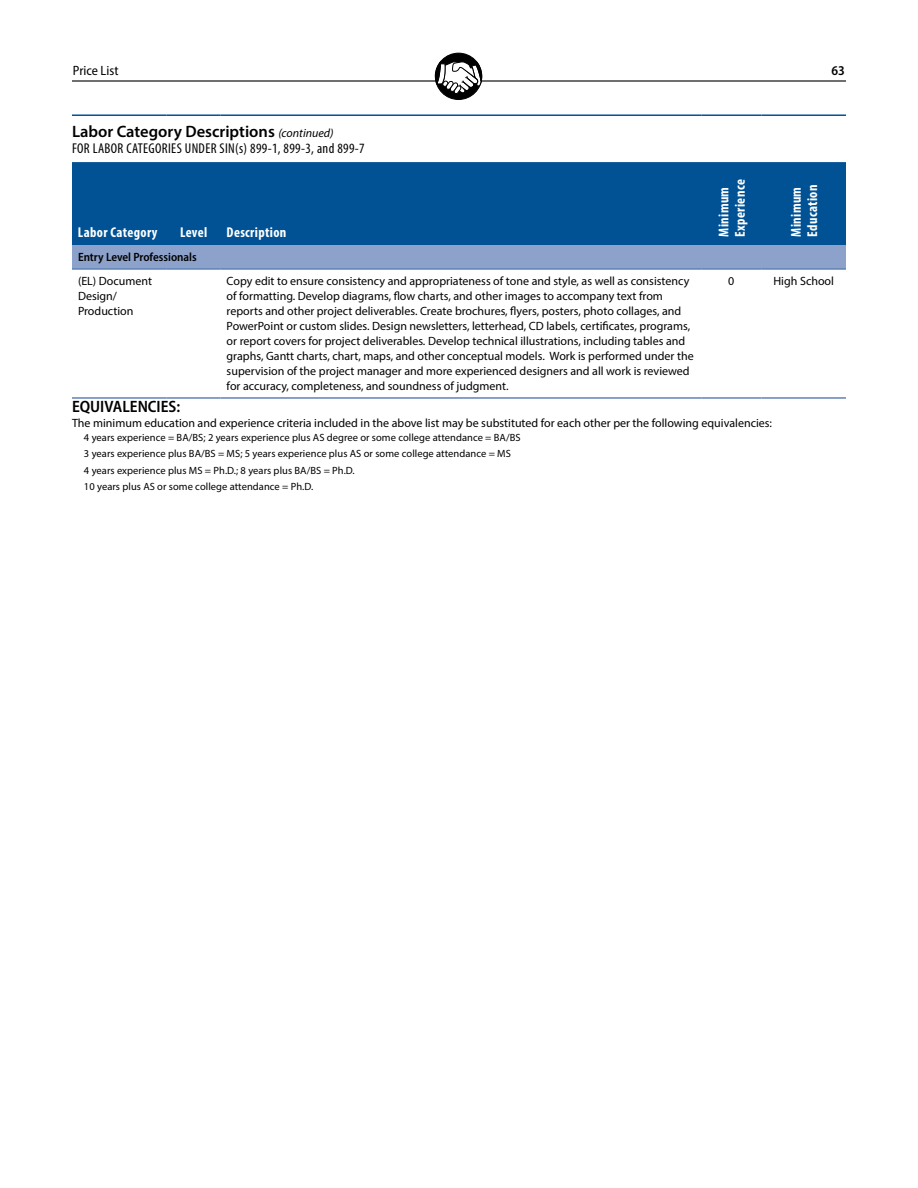
<style>
.page{position:relative;width:918px;height:1188px;background:#fff}
.page>*{position:absolute;margin:0;border:0;box-sizing:border-box;transform-origin:0 0}
.t1{font:600 16.5px "Myriad Pro";color:#000}
.t2{font:600 semi-condensed 16.5px "Myriad Pro";color:#000}
.t3{font:700 condensed 14.25px/16.5px "Myriad Pro";letter-spacing:.025em;color:#fff}
.t4{font:condensed 14.25px "Myriad Pro";letter-spacing:.025em;color:#000}
.t5{font:semi-condensed 13.5px "Myriad Pro";color:#000}
.t6{font:600 semi-condensed 13.5px "Myriad Pro";color:#000}
.t7{font:12px/15px "Myriad Pro";color:#000}
.t8{font:600 semi-condensed 12px "Myriad Pro";color:#000}
.t9{font:10.5px/16.5px "Myriad Pro";letter-spacing:.005em;color:#000}
.s1{font-weight:400;font-style:italic;font-size:12px}
</style>
<div class="page">
<hr style="left:72px;top:80px;width:774px;height:2px;background:#000">
<div style="left:435px;top:53px;width:47px;height:47px;background:#000;border-radius:50%"></div>
<div style="left:435px;top:53px;width:47px;height:47px;border:1px solid #000;border-radius:50%"></div>
<svg style="left:435px;top:61px;width:47px;height:33px"></svg>
<div style="left:72px;top:162px;width:774px;height:84px;background:#005295"></div>
<div style="left:72px;top:246px;width:774px;height:23px;background:#8ca2cb"></div>
<hr style="left:72px;top:114px;width:95px;height:2px;background:#005295">
<hr style="left:167px;top:114px;width:54px;height:2px;background:#005295">
<hr style="left:221px;top:114px;width:480px;height:2px;background:#005295">
<hr style="left:701px;top:114px;width:60px;height:2px;background:#005295">
<hr style="left:761px;top:114px;width:85px;height:2px;background:#005295">
<hr style="left:72px;top:268px;width:95px;height:2px;background:#6082b6">
<hr style="left:167px;top:268px;width:54px;height:2px;background:#6082b6">
<hr style="left:221px;top:268px;width:480px;height:2px;background:#6082b6">
<hr style="left:701px;top:268px;width:60px;height:2px;background:#6082b6">
<hr style="left:761px;top:268px;width:85px;height:2px;background:#6082b6">
<hr style="left:72px;top:397px;width:95px;height:2px;background:#6082b6">
<hr style="left:167px;top:397px;width:54px;height:2px;background:#6082b6">
<hr style="left:221px;top:397px;width:480px;height:2px;background:#6082b6">
<hr style="left:701px;top:397px;width:60px;height:2px;background:#6082b6">
<hr style="left:761px;top:397px;width:85px;height:2px;background:#6082b6">
<p class="t5" style="left:73px;top:62px;width:47px">Price List</p>
<p class="t6" style="left:832px;top:62px;width:15px">63</p>
<h1 class="t1" style="left:72px;top:121px;width:263px">Labor Category Descriptions <span class="s1">(continued)</span></h1>
<p class="t4" style="left:72px;top:140px;width:294px">FOR LABOR CATEGORIES UNDER SIN(s) 899-1, 899-3, and 899-7</p>
<p class="t3" style="left:78px;top:223px;width:81px">Labor Category</p>
<p class="t3" style="left:180px;top:223px;width:29px">Level</p>
<p class="t3" style="left:227px;top:223px;width:61px">Description</p>
<p class="t3" style="left:715px;top:237px;width:59px;rotate:-90deg">Minimum<br>Experience</p>
<p class="t3" style="left:787px;top:237px;width:54px;rotate:-90deg">Minimum<br>Education</p>
<p class="t8" style="left:78px;top:250px;width:120px">Entry Level Professionals</p>
<p class="t7" style="left:78px;top:274px;width:76px">(EL) Document<br>Design/<br>Production</p>
<p class="t7" style="left:227px;top:274px;width:469px">Copy edit to ensure consistency and appropriateness of tone and style, as well as consistency of formatting. Develop diagrams, flow charts, and other images to accompany text from reports and other project deliverables. Create brochures, flyers, posters, photo collages, and PowerPoint or custom slides. Design newsletters, letterhead, CD labels, certificates, programs, or report covers for project deliverables. Develop technical illustrations, including tables and graphs, Gantt charts, chart, maps, and other conceptual models. Work is performed under the supervision of the project manager and more experienced designers and all work is reviewed for accuracy, completeness, and soundness of judgment.</p>
<p class="t7" style="left:728px;top:274px;width:8px">0</p>
<p class="t7" style="left:773px;top:274px;width:62px">High School</p>
<h1 class="t2" style="left:72px;top:396px;width:110px">EQUIVALENCIES:</h1>
<p class="t7" style="left:72px;top:416px;width:702px">The minimum education and experience criteria included in the above list may be substituted for each other per the following equivalencies:</p>
<p class="t9" style="left:84px;top:429px;width:438px">4 years experience = BA/BS; 2 years experience plus AS degree or some college attendance = BA/BS 3 years experience plus BA/BS = MS; 5 years experience plus AS or some college attendance = MS<br>4 years experience plus MS = Ph.D.; 8 years plus BA/BS = Ph.D.<br>10 years plus AS or some college attendance = Ph.D.</p>
</div>
